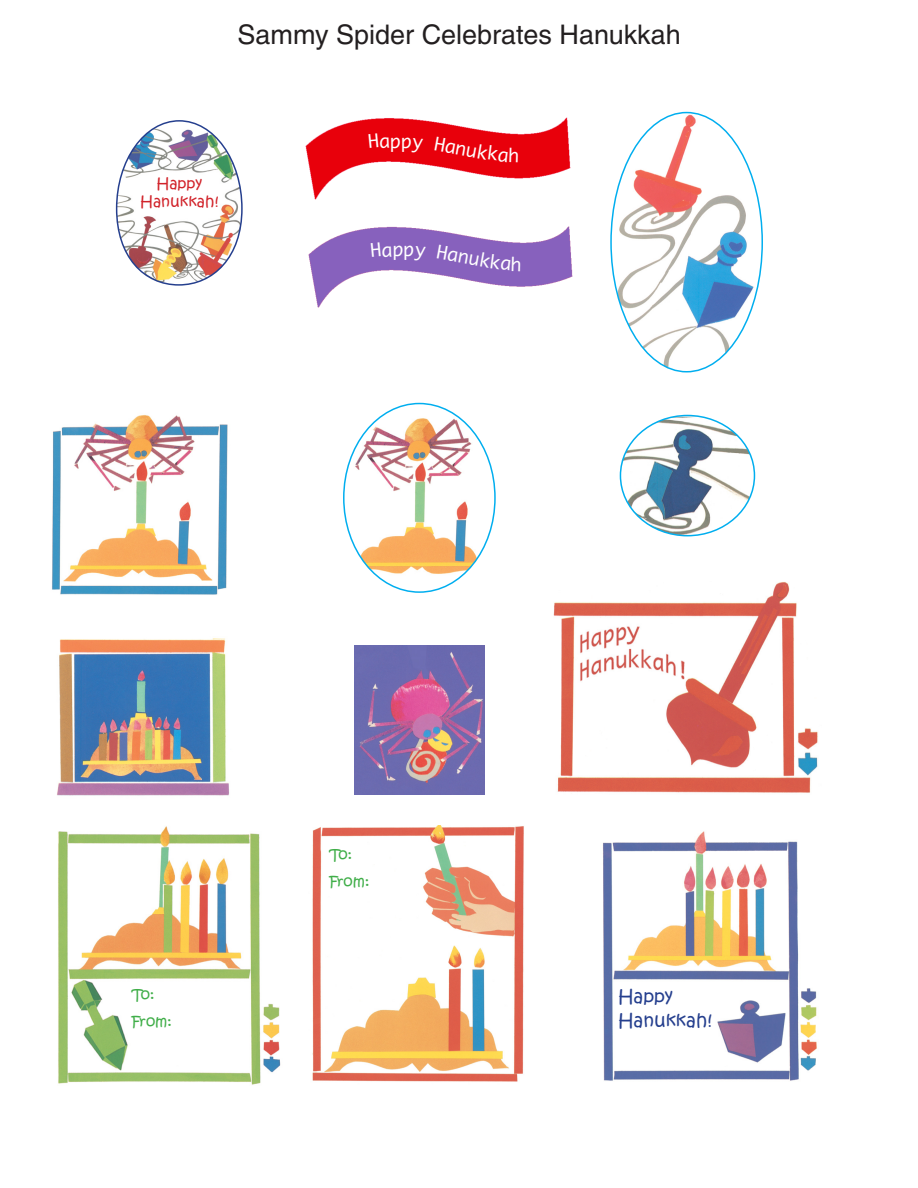
<style>
.page{position:relative;width:918px;height:1188px;background:#fff}
.page>*{position:absolute;margin:0;border:0;box-sizing:border-box;transform-origin:0 0}
.t1{font:27px "Helvetica";color:#231f20}
.t2{font:18px "Monaco";color:#fff}
.t3{font:18px "Kristen Normal ITC Std";color:#253f8e}
.t4{font:15px "Kristen Normal ITC Std";letter-spacing:-.025em;color:#40ae49}
.t5{font:15px "Kristen Normal ITC Std";color:#d1232a}
</style>
<div class="page">
<img style="left:305px;top:117px;width:266px;height:83px">
<img style="left:611px;top:113px;width:150px;height:254px">
<img style="left:620px;top:417px;width:134px;height:119px">
<img style="left:553px;top:582px;width:265px;height:211px">
<img style="left:57px;top:638px;width:172px;height:158px">
<img style="left:344px;top:417px;width:150px;height:166px">
<img style="left:603px;top:831px;width:214px;height:250px">
<img style="left:312px;top:826px;width:212px;height:256px">
<img style="left:52px;top:415px;width:176px;height:180px">
<img style="left:58px;top:826px;width:223px;height:259px">
<img style="left:354px;top:646px;width:130px;height:149px">
<svg style="left:115px;top:120px;width:128px;height:166px"></svg>
<img style="left:308px;top:226px;width:265px;height:82px">
<svg style="left:369px;top:134px;width:20px;height:15px"></svg>
<svg style="left:412px;top:138px;width:11px;height:15px"></svg>
<svg style="left:488px;top:146px;width:30px;height:16px"></svg>
<svg style="left:371px;top:242px;width:21px;height:15px"></svg>
<svg style="left:414px;top:247px;width:12px;height:14px"></svg>
<svg style="left:491px;top:254px;width:29px;height:17px"></svg>
<p class="t1" style="left:238px;top:19px;width:445px">Sammy Spider Celebrates Hanukkah</p>
<p class="t5" style="left:156px;top:174px;width:47px">Happy</p>
<p class="t5" style="left:140px;top:192px;width:80px">Hanukkah!</p>
<p class="t2" style="left:390px;top:126px;width:23px">pp</p>
<p class="t2" style="left:437px;top:128px;width:56px;rotate:10deg">Hanuk</p>
<p class="t2" style="left:393px;top:234px;width:23px">pp</p>
<p class="t2" style="left:440px;top:237px;width:56px;rotate:10deg">Hanuk</p>
<p class="t4" style="left:132px;top:985px;width:24px">To:</p>
<p class="t4" style="left:132px;top:1012px;width:42px">From:</p>
<p class="t4" style="left:329px;top:844px;width:24px">To:</p>
<p class="t4" style="left:329px;top:871px;width:42px">From:</p>
<p class="t3" style="left:618px;top:985px;width:56px">Happy</p>
<p class="t3" style="left:618px;top:1009px;width:95px">Hanukkah!</p>
</div>
